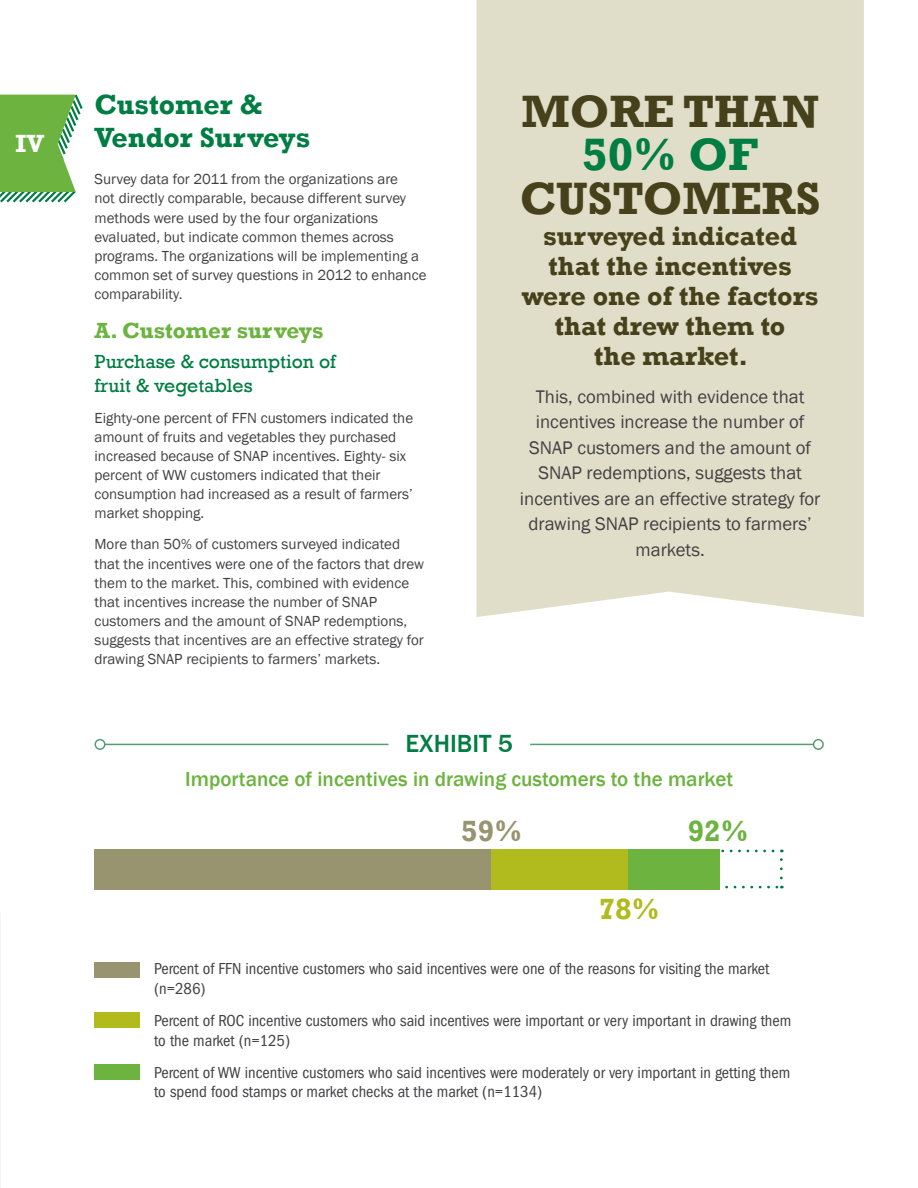
<style>
.page{position:relative;width:918px;height:1188px;background:#fff}
.page>*{position:absolute;margin:0;border:0;box-sizing:border-box;transform-origin:0 0}
.t1{font:700 46.5px "Rockwell";color:#46401b}
.t2{font:700 46.5px "Rockwell";color:#007d43}
.t3{font:700 30px "Rockwell";color:#989470}
.t4{font:700 30px "Rockwell";color:#6cb33f}
.t5{font:700 30px "Rockwell";color:#b2bb1e}
.t6{font:700 28.5px/33px "Rockwell";color:#007d43}
.t7{font:700 27px/30px "Rockwell";color:#46401b;text-align:center}
.t8{font:500 25.5px "Franklin Gothic";color:#007d43}
.t9{font:700 25.5px "Rockwell";color:#fff}
.t10{font:700 22.5px "Rockwell";color:#6cb33f}
.t11{font:500 21px "Franklin Gothic";color:#6cb33f}
.t12{font:19.5px/23.4px "Rockwell";color:#007d43}
.t13{font:18.75px/25.5px "Franklin Gothic";color:#414042;text-align:center}
.t14{font:condensed 16.5px/19.8px "ITC Franklin Gothic Std";color:#414042}
.t15{font:15px/19.2px "Franklin Gothic";color:#414042}
</style>
<div class="page">
<svg style="left:0;top:94px;width:83px;height:109px"></svg>
<div style="left:477px;top:0;width:387px;height:617px;background:#e0dec8"></div>
<svg style="left:725px;top:886px;width:57px;height:2px"></svg>
<svg style="left:780px;top:850px;width:3px;height:28px"></svg>
<svg style="left:721px;top:850px;width:52px;height:2px"></svg>
<div style="left:97px;top:849px;width:623px;height:40px;background:#6cb33f"></div>
<div style="left:95px;top:849px;width:533px;height:40px;background:#b2bb1e"></div>
<div style="left:95px;top:849px;width:396px;height:40px;background:#989470"></div>
<div style="left:95px;top:962px;width:45px;height:16px;background:#989470"></div>
<div style="left:95px;top:1013px;width:45px;height:15px;background:#b2bb1e"></div>
<div style="left:95px;top:1065px;width:45px;height:15px;background:#6cb33f"></div>
<hr style="left:105px;top:744px;width:283px;height:1px;background:#559d75">
<div style="left:95px;top:739px;width:11px;height:11px;border:2px solid #559d75;border-radius:50%"></div>
<div style="left:813px;top:739px;width:11px;height:11px;border:2px solid #559d75;border-radius:50%"></div>
<hr style="left:530px;top:744px;width:284px;height:1px;background:#559d75">
<h3 class="t9" style="left:16px;top:128px;width:16px">iV</h3>
<h3 class="t6" style="left:94px;top:88px;width:217px">Customer &amp;<br>Vendor Surveys</h3>
<p class="t15" style="left:94px;top:170px;width:334px">Survey data for 2011 from the organizations are<br>not directly comparable, because different survey methods were used by the four organizations evaluated, but indicate common themes across programs. The organizations will be implementing a common set of survey questions in 2012 to enhance comparability.</p>
<h3 class="t10" style="left:94px;top:317px;width:231px">A. Customer surveys</h3>
<h3 class="t12" style="left:94px;top:350px;width:243px">Purchase &amp; consumption of fruit &amp; vegetables</h3>
<p class="t15" style="left:94px;top:408px;width:320px">Eighty-one percent of FFN customers indicated the amount of fruits and vegetables they purchased increased because of SNAP incentives. Eighty- six percent of WW customers indicated that their consumption had increased as a result of farmers’ market shopping.</p>
<p class="t15" style="left:94px;top:535px;width:331px">More than 50% of customers surveyed indicated that the incentives were one of the factors that drew them to the market. This, combined with evidence that incentives increase the number of SNAP customers and the amount of SNAP redemptions, suggests that incentives are an effective strategy for drawing SNAP recipients to farmers’ markets.</p>
<h1 class="t1" style="left:522px;top:83px;width:299px">More than</h1>
<h1 class="t2" style="left:582px;top:126px;width:164px">50% of</h1>
<h1 class="t1" style="left:520px;top:170px;width:302px">customers</h1>
<h3 class="t7" style="left:522px;top:221px;width:298px">surveyed indicated that the incentives were one of the factors that drew them to<br>the market.</h3>
<p class="t13" style="left:520px;top:384px;width:302px">This, combined with evidence that incentives increase the number of<br>SNAP customers and the amount of<br>SNAP redemptions, suggests that incentives are an effective strategy for drawing SNAP recipients to farmers’ markets.</p>
<h3 class="t8" style="left:406px;top:728px;width:109px">Exhibit 5</h3>
<h3 class="t11" style="left:185px;top:766px;width:549px">Importance of incentives in drawing customers to the market</h3>
<h2 class="t3" style="left:461px;top:812px;width:62px">59%</h2>
<h2 class="t4" style="left:688px;top:812px;width:62px">92%</h2>
<h2 class="t5" style="left:599px;top:891px;width:62px">78%</h2>
<p class="t14" style="left:154px;top:959px;width:617px">Percent of FFN incentive customers who said incentives were one of the reasons for visiting the market (n=286)</p>
<p class="t14" style="left:154px;top:1011px;width:639px">Percent of ROC incentive customers who said incentives were important or very important in drawing them to the market (n=125)</p>
<p class="t14" style="left:154px;top:1062px;width:638px">Percent of WW incentive customers who said incentives were moderately or very important in getting them to spend food stamps or market checks at the market (n=1134)</p>
</div>
